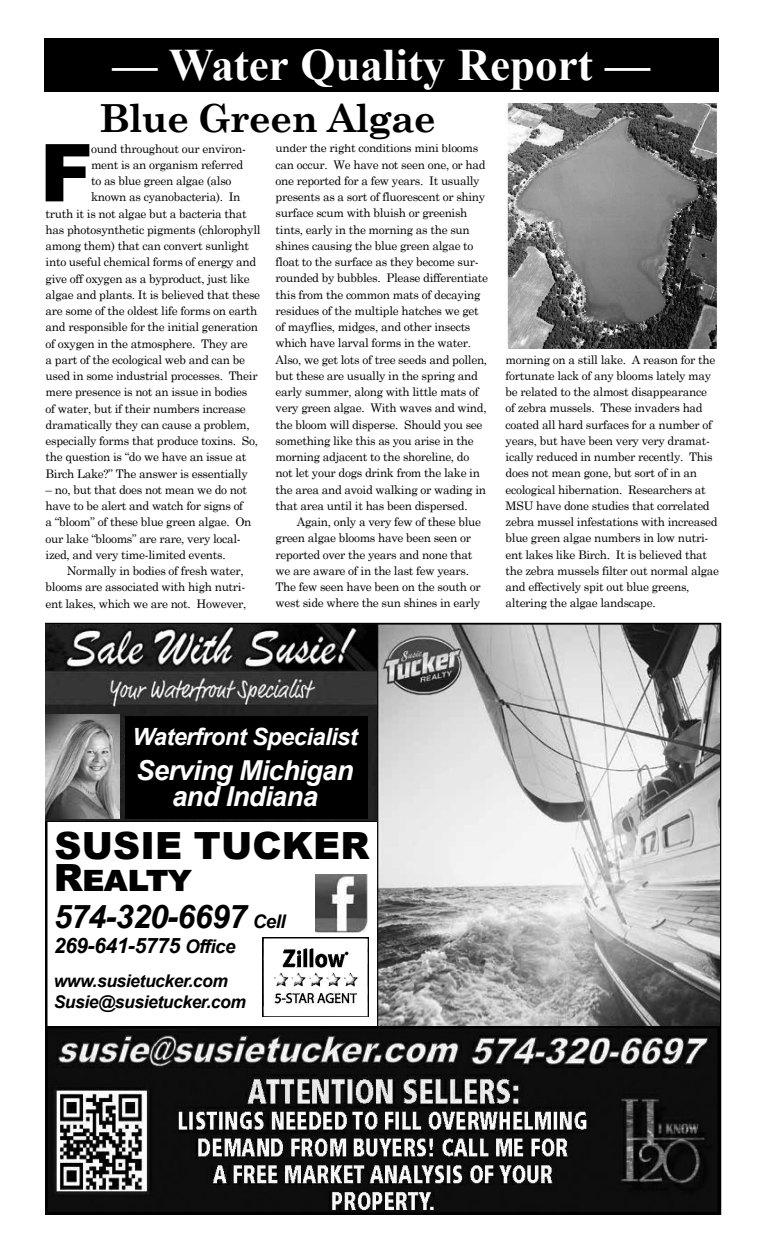
<style>
.page{position:relative;width:765px;height:1260px;background:#fff}
.page>*{position:absolute;margin:0;border:0;box-sizing:border-box;transform-origin:0 0}
.t1{font:900 80px "Arial";color:#000}
.t2{font:700 45px "Times New Roman";color:#fff}
.t3{font:700 38.75px "Century Schoolbook";letter-spacing:-.025em;color:#000}
.t4{font:900 37.5px/31.2px "Arial";letter-spacing:.005em;color:#000}
.t5{font:italic 700 32.5px "Arial";letter-spacing:-.025em;color:#000}
.t6{font:italic 700 27.5px/26.2px "Arial";letter-spacing:-.025em;color:#fff;text-align:center}
.t7{font:italic 700 23.75px "Arial";letter-spacing:-.025em;color:#fff}
.t8{font:italic 700 21.25px "Arial";letter-spacing:-.025em;color:#000}
.t9{font:italic 700 17.5px/21px "Arial";letter-spacing:-.025em;color:#000}
.t10{font:11.88px/16.2px "Century Schoolbook";letter-spacing:-.025em;color:#000}
.s1{font-size:18.75px}
</style>
<div class="page">
<svg style="left:48px;top:1029px;width:669px;height:183px;background:#3e3e3e"></svg>
<img style="left:263px;top:938px;width:105px;height:79px">
<img style="left:315px;top:875px;width:52px;height:57px">
<img style="left:45px;top:625px;width:332px;height:197px">
<img style="left:45px;top:715px;width:75px;height:104px">
<div style="left:125px;top:716px;width:243px;height:103px;background:#000"></div>
<img style="left:377px;top:625px;width:343px;height:400px">
<div style="left:44px;top:38px;width:675px;height:54px;background:#000"></div>
<img style="left:507px;top:103px;width:211px;height:245px">
<h2 class="t2" style="left:112px;top:33px;width:539px">— Water Quality Report —</h2>
<h3 class="t3" style="left:100px;top:88px;width:338px">Blue Green Algae</h3>
<h1 class="t1" style="left:40px;top:115px;width:55px">F</h1>
<p class="t10" style="left:91px;top:139px;width:157px">ound throughout our environ-</p>
<p class="t10" style="left:91px;top:155px;width:154px">ment is an organism referred</p>
<p class="t10" style="left:91px;top:172px;width:142px">to as blue green algae (also</p>
<p class="t10" style="left:91px;top:188px;width:151px">known as cyanobacteria). In</p>
<p class="t10" style="left:46px;top:204px;width:203px">truth it is not algae but a bacteria that</p>
<p class="t10" style="left:46px;top:220px;width:216px">has photosynthetic pigments (chlorophyll</p>
<p class="t10" style="left:46px;top:237px;width:205px">among them) that can convert sunlight</p>
<p class="t10" style="left:46px;top:253px;width:212px">into useful chemical forms of energy and</p>
<p class="t10" style="left:46px;top:269px;width:206px">give off oxygen as a byproduct, just like</p>
<p class="t10" style="left:46px;top:285px;width:216px">algae and plants. It is believed that these</p>
<p class="t10" style="left:46px;top:302px;width:213px">are some of the oldest life forms on earth</p>
<p class="t10" style="left:46px;top:318px;width:214px">and responsible for the initial generation</p>
<p class="t10" style="left:46px;top:334px;width:204px">of oxygen in the atmosphere. They are</p>
<p class="t10" style="left:46px;top:350px;width:201px">a part of the ecological web and can be</p>
<p class="t10" style="left:46px;top:367px;width:214px">used in some industrial processes. Their</p>
<p class="t10" style="left:46px;top:383px;width:203px">mere presence is not an issue in bodies</p>
<p class="t10" style="left:46px;top:399px;width:202px">of water, but if their numbers increase</p>
<p class="t10" style="left:46px;top:415px;width:206px">dramatically they can cause a problem,</p>
<p class="t10" style="left:46px;top:432px;width:214px">especially forms that produce toxins. So,</p>
<p class="t10" style="left:46px;top:448px;width:202px">the question is “do we have an issue at</p>
<p class="t10" style="left:46px;top:464px;width:204px">Birch Lake?” The answer is essentially</p>
<p class="t10" style="left:46px;top:480px;width:207px">– no, but that does not mean we do not have to be alert and watch for signs of a “bloom” of these blue green algae. On our lake “blooms” are rare, very local&shy;ized, and very time-limited events.</p>
<p class="t10" style="left:46px;top:562px;width:202px;text-indent:21px">Normally in bodies of fresh water, blooms are associated with high nutri&shy;ent lakes, which we are not. However,</p>
<p class="t10" style="left:276px;top:139px;width:214px">under the right conditions mini blooms can occur. We have not seen one, or had one reported for a few years. It usually presents as a sort of fluorescent or shiny surface scum with bluish or greenish tints, early in the morning as the sun shines causing the blue green algae to float to the surface as they become sur&shy;rounded by bubbles. Please differentiate this from the common mats of decaying residues of the multiple hatches we get of mayflies, midges, and other insects which have larval forms in the water.<br>Also, we get lots of tree seeds and pollen, but these are usually in the spring and early summer, along with little mats of very green algae. With waves and wind, the bloom will disperse. Should you see something like this as you arise in the morning adjacent to the shoreline, do not let your dogs drink from the lake in the area and avoid walking or wading in that area until it has been dispersed.</p>
<p class="t10" style="left:276px;top:513px;width:207px;text-indent:21px">Again, only a very few of these blue green algae blooms have been seen or reported over the years and none that we are aware of in the last few years.<br>The few seen have been on the south or west side where the sun shines in early</p>
<p class="t10" style="left:506px;top:350px;width:215px">morning on a still lake. A reason for the fortunate lack of any blooms lately may be related to the almost disappearance of zebra mussels. These invaders had coated all hard surfaces for a number of years, but have been very very dramat&shy;ically reduced in number recently. This does not mean gone, but sort of in an ecological hibernation. Researchers at MSU have done studies that correlated zebra mussel infestations with increased blue green algae numbers in low nutri&shy;ent lakes like Birch. It is believed that the zebra mussels filter out normal algae and effectively spit out blue greens, altering the algae landscape.</p>
<h3 class="t7" style="left:132px;top:721px;width:227px">Waterfront Specialist</h3>
<h3 class="t6" style="left:136px;top:758px;width:219px">Serving Michigan and Indiana</h3>
<h3 class="t4" style="left:54px;top:829px;width:317px">SUSIE TUCKER<br>Realty</h3>
<h3 class="t5" style="left:54px;top:895px;width:233px">574-320-6697 <span class="s1">Cell</span></h3>
<h3 class="t8" style="left:54px;top:931px;width:183px">269-641-5775 <span class="s1">Office</span></h3>
<h3 class="t9" style="left:54px;top:971px;width:194px">www.susietucker.com<br>Susie@susietucker.com</h3>
</div>
